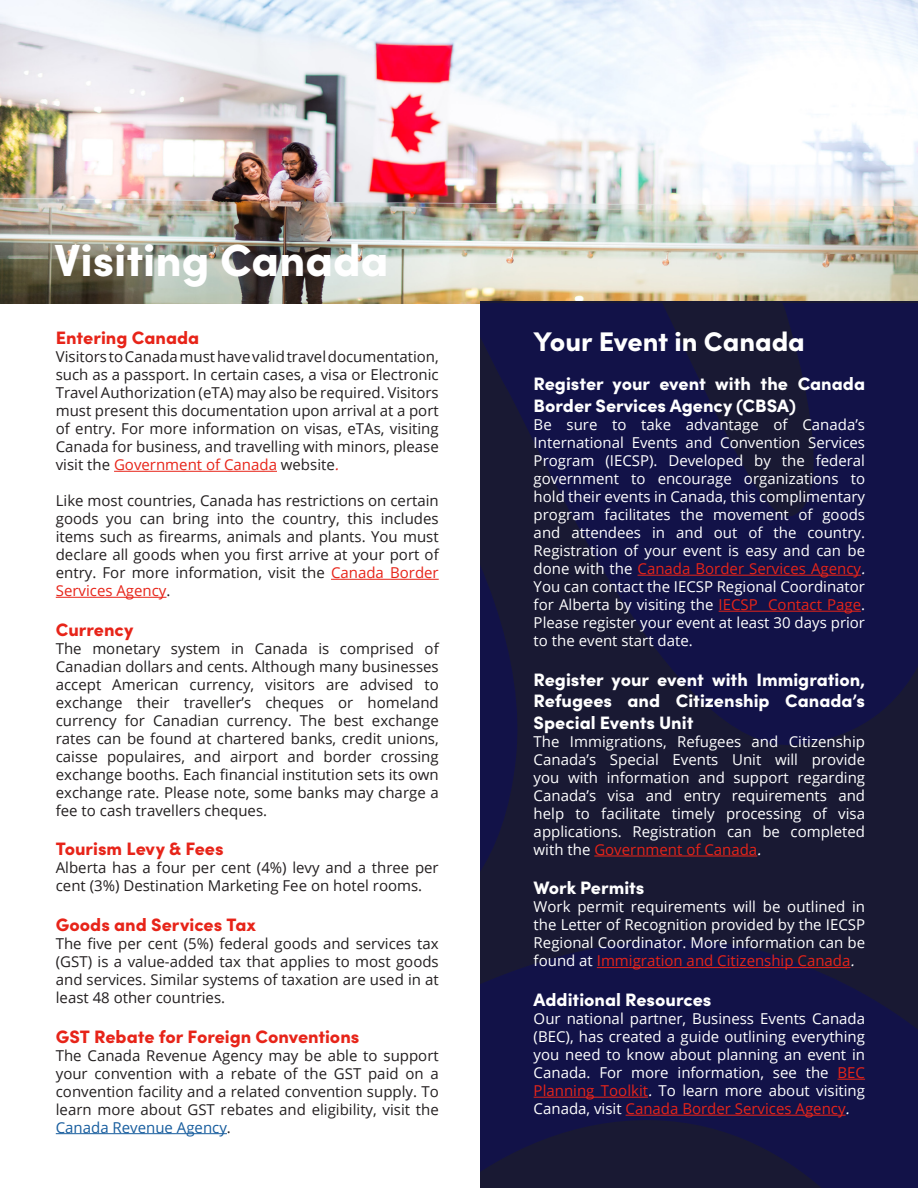
<style>
.page{position:relative;width:918px;height:1188px;background:#fff}
.page>*{position:absolute;margin:0;border:0;box-sizing:border-box;transform-origin:0 0}
.Subsection_Headers{font:900 45px "Sofia Pro";color:#fff}
.Main_Paragraph_Style{font:900 27px "Sofia Pro";letter-spacing:-.005em;color:#fff}
.Main_Paragraph_Heade{font:900 18px/21.6px "Sofia Pro";color:#fff}
.Main_Paragraph_Heade-2{font:900 18px "Sofia Pro";color:#e72419}
.Main_Paragraph_Style-2{font:15px/18px "Open Sans";color:#231f20;text-align:justify}
.Main_Paragraph_Style-3{font:15px/18px "Open Sans";color:#fff;text-align:justify}
.s1{color:#e72419}
.s2{font-style:italic;color:#e72419}
.s3{color:#175d9e}
.s4{font-style:italic}
</style>
<div class="page">
<img style="left:0;top:0;width:918px;height:304px">
<hr style="left:114px;top:471px;width:163px;height:1px;background:#e72419">
<hr style="left:331px;top:579px;width:108px;height:1px;background:#e72419">
<hr style="left:56px;top:597px;width:111px;height:1px;background:#e72419">
<hr style="left:56px;top:1133px;width:171px;height:1px;background:#175d9e">
<svg style="left:481px;top:1092px;width:437px;height:96px;background:#15143f"></svg>
<svg style="left:481px;top:304px;width:437px;height:788px;background:#15153e"></svg>
<hr style="left:638px;top:575px;width:223px;height:1px;background:#e72419">
<hr style="left:719px;top:611px;width:142px;height:1px;background:#e72419">
<hr style="left:594px;top:856px;width:163px;height:1px;background:#e72419">
<hr style="left:597px;top:967px;width:253px;height:1px;background:#e72419">
<svg style="left:838px;top:1079px;width:27px;height:1px"></svg>
<hr style="left:534px;top:1097px;width:114px;height:1px;background:#e72419">
<hr style="left:626px;top:1115px;width:220px;height:1px;background:#e72419">
<p class="Subsection_Headers" style="left:54px;top:225px;width:336px">Visiting Canada</p>
<p class="Main_Paragraph_Heade-2" style="left:56px;top:324px;width:145px">Entering Canada</p>
<p class="Main_Paragraph_Style-2" style="left:56px;top:347px;width:384px">Visitors to Canada must have valid travel documentation, such as a passport. In certain cases, a visa or Electronic Travel Authorization (eTA) may also be required. Visitors must present this documentation upon arrival at a port of entry. For more information on visas, eTAs, visiting Canada for business, and travelling with minors, please visit the <span class="s1">Government of Canada</span> website<span class="s2">.</span></p>
<p class="Main_Paragraph_Style-2" style="left:56px;top:491px;width:384px">Like most countries, Canada has restrictions on certain goods you can bring into the country, this includes items such as firearms, animals and plants. You must declare all goods when you first arrive at your port of entry. For more information, visit the <span class="s1">Canada Border Services Agency</span>.</p>
<p class="Main_Paragraph_Heade-2" style="left:56px;top:615px;width:79px">Currency</p>
<p class="Main_Paragraph_Style-2" style="left:56px;top:639px;width:384px">The monetary system in Canada is comprised of Canadian dollars and cents. Although many businesses accept American currency, visitors are advised to exchange their traveller’s cheques or homeland currency for Canadian currency. The best exchange rates can be found at chartered banks, credit unions, caisse populaires, and airport and border crossing exchange booths. Each financial institution sets its own exchange rate. Please note, some banks may charge a fee to cash travellers cheques.</p>
<p class="Main_Paragraph_Heade-2" style="left:56px;top:835px;width:169px">Tourism Levy &amp; Fees</p>
<p class="Main_Paragraph_Style-2" style="left:56px;top:859px;width:384px">Alberta has a four per cent (4%) levy and a three per cent (3%) Destination Marketing Fee on hotel rooms.</p>
<p class="Main_Paragraph_Heade-2" style="left:56px;top:910px;width:202px">Goods and Services Tax</p>
<p class="Main_Paragraph_Style-2" style="left:56px;top:934px;width:384px">The five per cent (5%) federal goods and services tax (GST) is a value-added tax that applies to most goods and services. Similar systems of taxation are used in at least 48 other countries.</p>
<p class="Main_Paragraph_Heade-2" style="left:56px;top:1022px;width:305px">GST Rebate for Foreign Conventions</p>
<p class="Main_Paragraph_Style-2" style="left:56px;top:1046px;width:384px">The Canada Revenue Agency may be able to support your convention with a rebate of the GST paid on a convention facility and a related convention supply. To learn more about GST rebates and eligibility, visit the <span class="s3">Canada Revenue Agency</span>.</p>
<p class="Main_Paragraph_Style" style="left:534px;top:320px;width:273px">Your Event in Canada</p>
<p class="Main_Paragraph_Heade" style="left:534px;top:372px;width:333px">Register your event with the Canada<br>Border Services Agency (CBSA)</p>
<p class="Main_Paragraph_Style-3" style="left:534px;top:415px;width:337px;text-align:left">Be sure to take advantage of Canada’s International Events and Convention Services Program (IECSP). Developed by the federal government to encourage organizations to hold their events in Canada, this complimentary program facilitates the movement of goods and attendees in and out of the country.<br>Registration of your event is easy and can be done with the <span class="s1">Canada Border Services Agency</span><span class="s4">.<br></span>You can contact the IECSP Regional Coordinator for Alberta by visiting the <span class="s1">IECSP Contact Page</span>.<br>Please register your event at least 30 days prior to the event start date.</p>
<p class="Main_Paragraph_Heade" style="left:534px;top:667px;width:333px;text-align:justify">Register your event with Immigration, Refugees and Citizenship Canada’s Special Events Unit</p>
<p class="Main_Paragraph_Style-3" style="left:534px;top:732px;width:333px">The Immigrations, Refugees and Citizenship Canada’s Special Events Unit will provide you with information and support regarding Canada’s visa and entry requirements and help to facilitate timely processing of visa applications. Registration can be completed with the <span class="s1">Government of Canada</span><span class="s4">.</span></p>
<p class="Main_Paragraph_Heade" style="left:534px;top:876px;width:112px">Work Permits</p>
<p class="Main_Paragraph_Style-3" style="left:534px;top:898px;width:333px">Work permit requirements will be outlined in the Letter of Recognition provided by the IECSP Regional Coordinator. More information can be found at <span class="s1">Immigration and Citizenship Canada</span><span class="s4">.</span></p>
<p class="Main_Paragraph_Heade" style="left:534px;top:987px;width:179px">Additional Resources</p>
<p class="Main_Paragraph_Style-3" style="left:534px;top:1009px;width:333px">Our national partner, Business Events Canada (BEC), has created a guide outlining everything you need to know about planning an event in Canada. For more information, see the <span class="s1">BEC Planning Toolkit</span><span class="s4">.</span> To learn more about visiting Canada, visit <span class="s1">Canada Border Services Agency</span><span class="s4">.</span></p>
</div>
